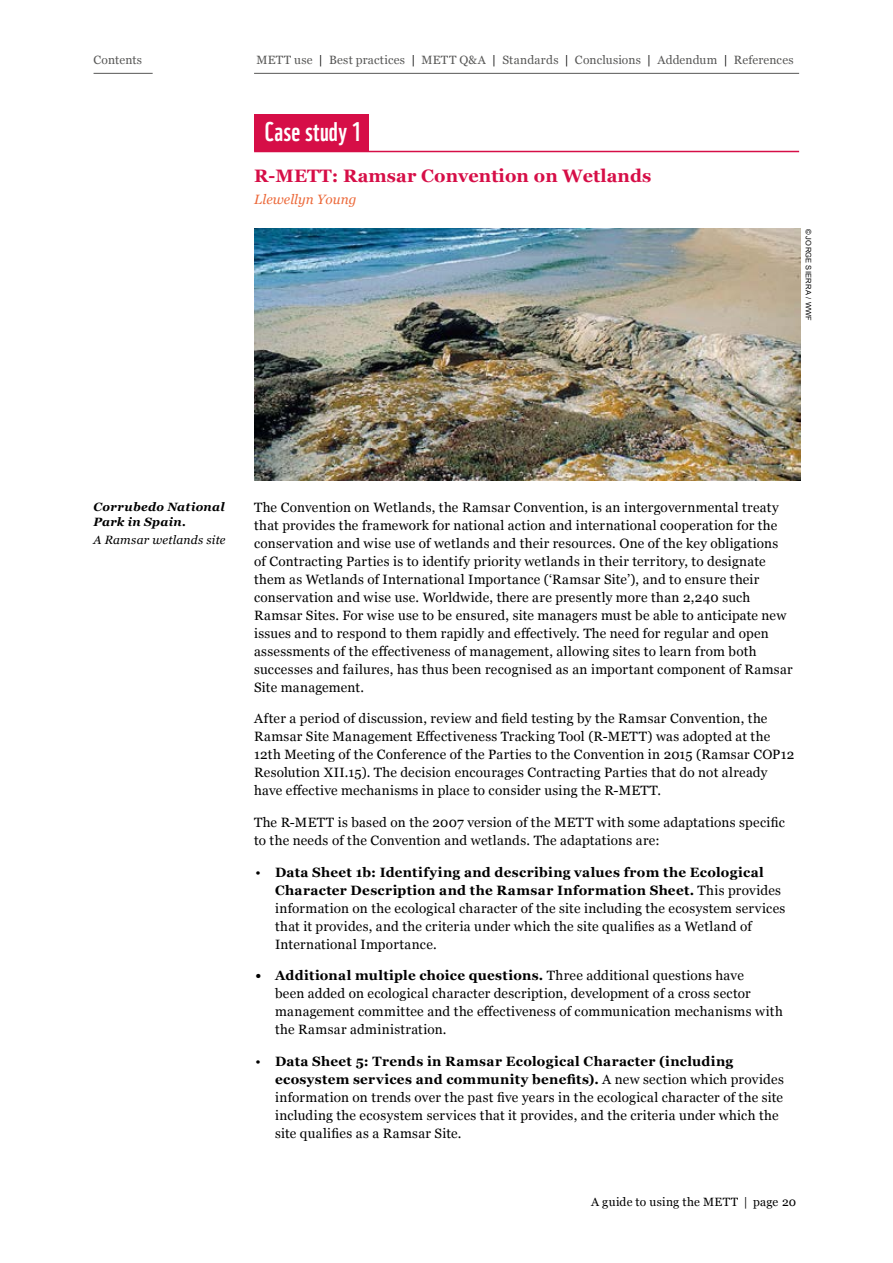
<style>
.page{position:relative;width:893px;height:1263px;background:#fff}
.page>*{position:absolute;margin:0;border:0;box-sizing:border-box;transform-origin:0 0}
.A4_BODY_TEXT{font:26.25px "WWF";letter-spacing:.015em;color:#fff}
.A4_standfirst{font:700 18px "Georgia";letter-spacing:.005em;color:#d60e47}
.A4_BODY_TEXT-2{font:13.5px/18px "Georgia";letter-spacing:.02em;color:#000}
.BODY_BULLETS{font:13.5px/18px "Georgia";letter-spacing:.02em;color:#000}
.A4_standfirst-2{font:italic 13.5px "Georgia";letter-spacing:.005em;color:#ec6839}
.t1{font:12px "Georgia";letter-spacing:.02em;color:#575756}
.A4_BODY_TEXT-3{font:italic 700 12px/15px "Georgia";letter-spacing:.025em;color:#000}
.t2{font:12px "Georgia";letter-spacing:.02em;color:#000}
.A4_BODY_TEXT-4{font:italic 12px "Georgia";letter-spacing:.015em;color:#000}
.A4_Photo_credit{font:7.5px "Arial";letter-spacing:.04em;color:#000}
.s1{color:#000}
.s2{font-weight:700}
</style>
<div class="page">
<hr style="left:254px;top:73px;width:545px;height:1px;background:#575756">
<hr style="left:94px;top:73px;width:59px;height:1px;background:#575756">
<div style="left:254px;top:115px;width:114px;height:36px;background:#d60e47"></div>
<hr style="left:254px;top:151px;width:545px;height:1px;background:#d60e47">
<img style="left:254px;top:229px;width:546px;height:251px">
<p class="t1" style="left:94px;top:51px;width:50px">Contents</p>
<p class="t1" style="left:256px;top:51px;width:539px">METT use <span class="s1">|</span> Best practices <span class="s1">|</span> METT Q&amp;A <span class="s1">|</span> Standards <span class="s1">|</span> Conclusions <span class="s1">|</span> Addendum <span class="s1">|</span> References</p>
<p class="A4_BODY_TEXT" style="left:265px;top:111px;width:98px">Case study 1</p>
<p class="A4_standfirst" style="left:254px;top:162px;width:399px">R-METT: Ramsar Convention on Wetlands</p>
<p class="A4_standfirst-2" style="left:254px;top:189px;width:104px">Llewellyn Young</p>
<p class="A4_Photo_credit" style="left:813px;top:229px;width:94px;rotate:90deg">© JORGE SIERRA / WWF</p>
<p class="A4_BODY_TEXT-3" style="left:94px;top:498px;width:133px">Corrubedo National<br>Park in Spain.</p>
<p class="A4_BODY_TEXT-4" style="left:94px;top:531px;width:134px">A Ramsar wetlands site</p>
<p class="A4_BODY_TEXT-2" style="left:254px;top:497px;width:540px">The Convention on Wetlands, the Ramsar Convention, is an intergovernmental treaty that provides the framework for national action and international cooperation for the conservation and wise use of wetlands and their resources. One of the key obligations of Contracting Parties is to identify priority wetlands in their territory, to designate them as Wetlands of International Importance (‘Ramsar Site’), and to ensure their conservation and wise use. Worldwide, there are presently more than 2,240 such Ramsar Sites. For wise use to be ensured, site managers must be able to anticipate new issues and to respond to them rapidly and effectively. The need for regular and open assessments of the effectiveness of management, allowing sites to learn from both successes and failures, has thus been recognised as an important component of Ramsar Site management.</p>
<p class="A4_BODY_TEXT-2" style="left:254px;top:709px;width:542px">After a period of discussion, review and field testing by the Ramsar Convention, the Ramsar Site Management Effectiveness Tracking Tool (R-METT) was adopted at the 12th Meeting of the Conference of the Parties to the Convention in 2015 (Ramsar COP12<br>Resolution XII.15). The decision encourages Contracting Parties that do not already have effective mechanisms in place to consider using the R-METT.</p>
<p class="A4_BODY_TEXT-2" style="left:254px;top:813px;width:532px">The R-METT is based on the 2007 version of the METT with some adaptations specific to the needs of the Convention and wetlands. The adaptations are:</p>
<p class="BODY_BULLETS" style="left:275px;top:862px;width:512px;text-indent:-20px">• <span class="s2">Data Sheet 1b: Identifying and describing values from the Ecological Character Description and the Ramsar Information Sheet.</span> This provides information on the ecological character of the site including the ecosystem services that it provides, and the criteria under which the site qualifies as a Wetland of International Importance.</p>
<p class="BODY_BULLETS" style="left:275px;top:966px;width:509px;text-indent:-20px"><span class="s2">• Additional multiple choice questions.</span> Three additional questions have<br>been added on ecological character description, development of a cross sector management committee and the effectiveness of communication mechanisms with the Ramsar administration.</p>
<p class="BODY_BULLETS" style="left:275px;top:1051px;width:510px;text-indent:-20px">• <span class="s2">Data Sheet 5: Trends in Ramsar Ecological Character (including ecosystem services and community benefits).</span> A new section which provides information on trends over the past five years in the ecological character of the site including the ecosystem services that it provides, and the criteria under which the site qualifies as a Ramsar Site.</p>
<p class="t2" style="left:591px;top:1193px;width:207px">A guide to using the METT ︱ page 20</p>
</div>
